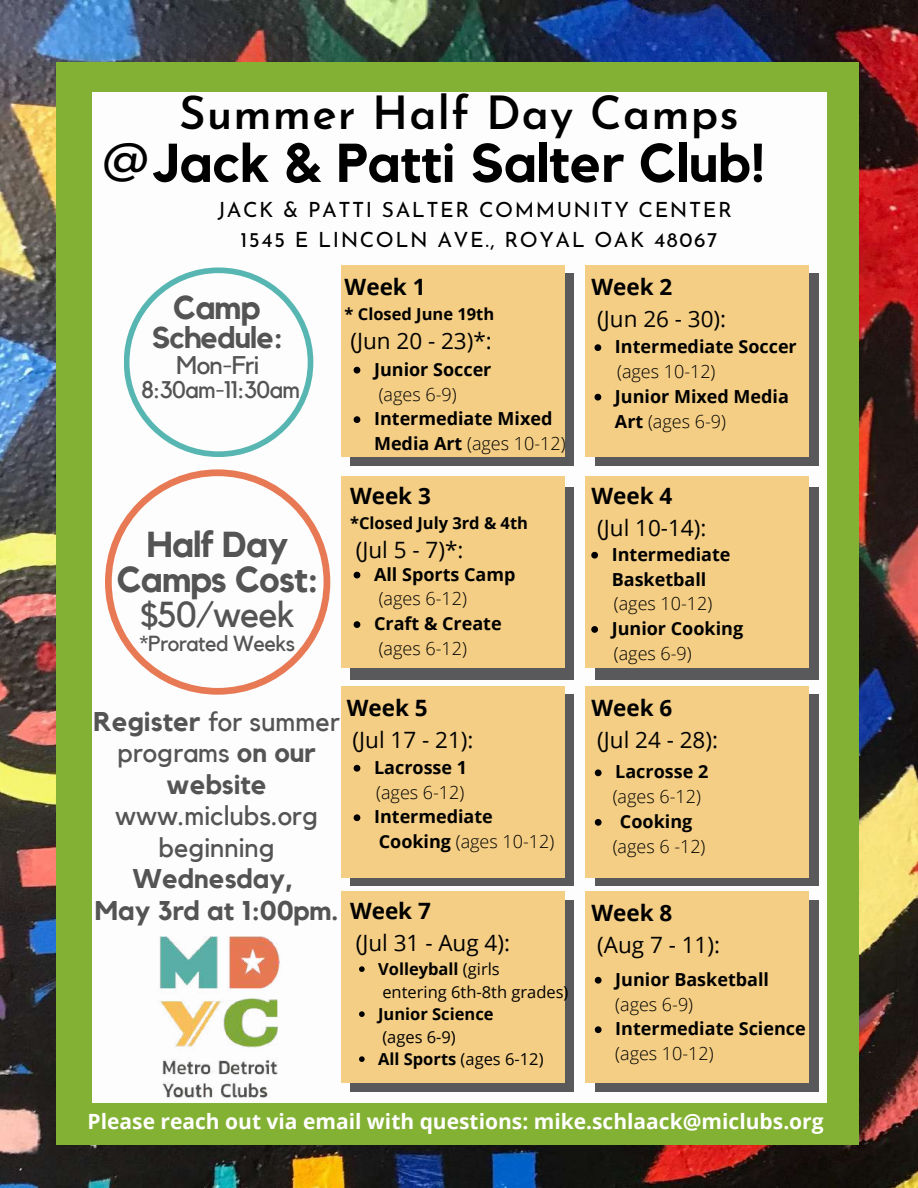
<style>
.page{position:relative;width:918px;height:1188px;background:#fff}
.page>*{position:absolute;margin:0;border:0;box-sizing:border-box;transform-origin:0 0}
.t1{font:700 54px "Kollektif";color:#000}
.t2{font:600 45.6px "Josefin Sans";letter-spacing:.025em;color:#000}
.t3{font:45.3px "Josefin Sans";color:#000}
.t4{font:700 36px/34.8px "Kollektif";letter-spacing:-.025em;color:#545454;text-align:center}
.t5{font:36px "Kollektif";letter-spacing:-.025em;color:#545454}
.t6{font:700 33px "Kollektif";color:#545454}
.t7{font:700 30px "Kollektif";letter-spacing:-.025em;color:#545454}
.t8{font:700 27px/31.5px "Kollektif";color:#545454;text-align:center}
.t9{font:27px/31.5px "Kollektif";color:#545454;text-align:center}
.t10{font:25.5px "Kollektif";letter-spacing:-.025em;color:#545454}
.t11{font:24px "Kollektif";letter-spacing:-.025em;color:#545454}
.t12{font:22.5px "Open Sans";color:#000}
.t13{font:700 22.5px "Open Sans";color:#000}
.t14{font:21.75px "Kollektif";letter-spacing:-.025em;color:#545454}
.t15{font:21px/29.2px "Josefin Sans";letter-spacing:.075em;color:#000;text-align:center}
.t16{font:700 21px "Open Sans";color:#fff}
.t17{font:700 18px/24.8px "Open Sans";color:#000}
.t18{font:300 18px "Open Sans";color:#000}
.t19{font:16.5px/22.5px "Open Sans";color:#000}
.t20{font:700 16.5px "Open Sans";color:#000}
.s1{font-weight:300}
.s2{font-weight:400}
.s3{font-weight:700}
</style>
<div class="page">
<img style="left:0;top:0;width:918px;height:1188px">
<div style="left:56px;top:63px;width:802px;height:1082px;background:#83b134"></div>
<div style="left:92px;top:92px;width:734px;height:1010px;background:#fdfdfd"></div>
<div style="left:350px;top:274px;width:224px;height:191px;background:#59595c"></div>
<div style="left:341px;top:265px;width:224px;height:192px;background:#f4ce84"></div>
<div style="left:595px;top:274px;width:224px;height:191px;background:#59595c"></div>
<div style="left:585px;top:265px;width:224px;height:192px;background:#f4ce84"></div>
<div style="left:350px;top:488px;width:224px;height:191px;background:#59595c"></div>
<div style="left:341px;top:476px;width:224px;height:192px;background:#f4ce84"></div>
<div style="left:595px;top:488px;width:224px;height:191px;background:#59595c"></div>
<div style="left:585px;top:476px;width:224px;height:192px;background:#f4ce84"></div>
<div style="left:350px;top:695px;width:224px;height:191px;background:#59595c"></div>
<div style="left:341px;top:686px;width:224px;height:191px;background:#f4ce84"></div>
<div style="left:595px;top:695px;width:224px;height:191px;background:#59595c"></div>
<div style="left:585px;top:686px;width:224px;height:191px;background:#f4ce84"></div>
<div style="left:350px;top:900px;width:224px;height:191px;background:#59595c"></div>
<div style="left:341px;top:891px;width:224px;height:192px;background:#f4ce84"></div>
<div style="left:595px;top:900px;width:224px;height:191px;background:#59595c"></div>
<div style="left:585px;top:891px;width:224px;height:192px;background:#f4ce84"></div>
<img style="left:159px;top:936px;width:121px;height:162px">
<svg style="left:359px;top:966px;width:6px;height:6px"></svg>
<svg style="left:359px;top:1011px;width:6px;height:6px"></svg>
<svg style="left:359px;top:1056px;width:6px;height:6px"></svg>
<svg style="left:354px;top:367px;width:6px;height:7px"></svg>
<svg style="left:354px;top:416px;width:6px;height:7px"></svg>
<svg style="left:595px;top:344px;width:6px;height:7px"></svg>
<svg style="left:595px;top:394px;width:6px;height:7px"></svg>
<svg style="left:354px;top:572px;width:6px;height:6px"></svg>
<svg style="left:354px;top:621px;width:6px;height:7px"></svg>
<svg style="left:591px;top:552px;width:7px;height:7px"></svg>
<svg style="left:591px;top:626px;width:7px;height:7px"></svg>
<svg style="left:595px;top:769px;width:7px;height:7px"></svg>
<svg style="left:595px;top:819px;width:7px;height:7px"></svg>
<svg style="left:354px;top:765px;width:6px;height:7px"></svg>
<svg style="left:354px;top:814px;width:6px;height:7px"></svg>
<svg style="left:595px;top:977px;width:7px;height:7px"></svg>
<svg style="left:595px;top:1026px;width:7px;height:7px"></svg>
<svg style="left:105px;top:469px;width:225px;height:226px"></svg>
<svg style="left:124px;top:267px;width:189px;height:190px"></svg>
<h2 class="t2" style="left:179px;top:95px;width:561px">Summer Half Day Camps</h2>
<h1 class="t1" style="left:153px;top:138px;width:614px">Jack &amp; Patti Salter Club!</h1>
<p class="t15" style="left:218px;top:198px;width:516px">JACK &amp; PATTI SALTER COMMUNITY CENTER<br>1545 E LINCOLN AVE., ROYAL OAK 48067</p>
<h3 class="t3" style="left:102px;top:138px;width:48px">@</h3>
<h3 class="t6" style="left:173px;top:292px;width:89px">Camp</h3>
<h3 class="t7" style="left:152px;top:324px;width:133px">Schedule:</h3>
<h3 class="t10" style="left:176px;top:353px;width:85px">Mon-Fri</h3>
<h3 class="t11" style="left:141px;top:378px;width:160px">8:30am-11:30am</h3>
<h3 class="t4" style="left:117px;top:528px;width:203px">Half Day<br>Camps Cost:</h3>
<h3 class="t5" style="left:141px;top:597px;width:156px">$50/week</h3>
<p class="t14" style="left:140px;top:634px;width:157px">*Prorated Weeks</p>
<p class="t13" style="left:345px;top:271px;width:82px">Week 1</p>
<p class="t20" style="left:345px;top:302px;width:151px">* Closed June 19th</p>
<p class="t12" style="left:350px;top:325px;width:143px">(Jun 20 - 23)*:</p>
<p class="t17" style="left:374px;top:356px;width:119px">Junior Soccer</p>
<p class="t18" style="left:379px;top:381px;width:79px">(ages 6-9)</p>
<p class="t17" style="left:374px;top:406px;width:193px">Intermediate Mixed<br>Media Art <span class="s1">(ages 10-12)</span></p>
<p class="t13" style="left:350px;top:480px;width:82px">Week 3</p>
<p class="t20" style="left:350px;top:512px;width:180px">*Closed July 3rd &amp; 4th</p>
<p class="t12" style="left:356px;top:534px;width:109px">(Jul 5 - 7)*:</p>
<p class="t17" style="left:374px;top:561px;width:143px">All Sports Camp</p>
<p class="t18" style="left:379px;top:586px;width:90px">(ages 6-12)</p>
<p class="t17" style="left:374px;top:611px;width:129px">Craft &amp; Create</p>
<p class="t18" style="left:379px;top:636px;width:90px">(ages 6-12)</p>
<p class="t13" style="left:347px;top:692px;width:82px">Week 5</p>
<p class="t12" style="left:353px;top:724px;width:122px">(Jul 17 - 21):</p>
<h3 class="t8" style="left:93px;top:707px;width:248px">Register <span class="s2">for summer programs</span> on our website</h3>
<h3 class="t9" style="left:115px;top:801px;width:205px">www.miclubs.org beginning</h3>
<h3 class="t8" style="left:95px;top:864px;width:245px">Wednesday,<br>May 3rd at 1:00pm.</h3>
<p class="t17" style="left:374px;top:755px;width:95px">Lacrosse 1</p>
<p class="t17" style="left:374px;top:804px;width:182px">Intermediate<br>Cooking <span class="s1">(ages 10-12)</span></p>
<p class="t18" style="left:376px;top:779px;width:90px">(ages 6-12)</p>
<p class="t13" style="left:350px;top:895px;width:82px">Week 7</p>
<p class="t12" style="left:356px;top:927px;width:156px">(Jul 31 - Aug 4):</p>
<p class="t19" style="left:378px;top:958px;width:192px"><span class="s3">Volleyball</span> (girls<br>entering 6th-8th grades)</p>
<p class="t20" style="left:378px;top:1003px;width:117px">Junior Science</p>
<p class="t19" style="left:378px;top:1025px;width:167px">(ages 6-9)<br><span class="s3">All Sports</span> (ages 6-12)</p>
<p class="t13" style="left:591px;top:271px;width:82px">Week 2</p>
<p class="t12" style="left:597px;top:303px;width:130px">(Jun 26 - 30):</p>
<p class="t17" style="left:615px;top:334px;width:183px">Intermediate Soccer</p>
<p class="t17" style="left:615px;top:383px;width:175px">Junior Mixed Media<br>Art <span class="s1">(ages 6-9)</span></p>
<p class="t18" style="left:617px;top:359px;width:100px">(ages 10-12)</p>
<p class="t13" style="left:591px;top:480px;width:82px">Week 4</p>
<p class="t12" style="left:597px;top:512px;width:111px">(Jul 10-14):</p>
<p class="t17" style="left:612px;top:541px;width:120px">Intermediate<br>Basketball</p>
<p class="t17" style="left:612px;top:616px;width:133px">Junior Cooking</p>
<p class="t18" style="left:614px;top:591px;width:100px">(ages 10-12)</p>
<p class="t18" style="left:614px;top:641px;width:79px">(ages 6-9)</p>
<p class="t13" style="left:591px;top:692px;width:82px">Week 6</p>
<p class="t12" style="left:597px;top:724px;width:122px">(Jul 24 - 28):</p>
<p class="t17" style="left:615px;top:759px;width:95px">Lacrosse 2</p>
<p class="t17" style="left:620px;top:809px;width:74px">Cooking</p>
<p class="t18" style="left:613px;top:784px;width:90px">(ages 6-12)</p>
<p class="t18" style="left:613px;top:833px;width:94px">(ages 6 -12)</p>
<p class="t13" style="left:591px;top:897px;width:82px">Week 8</p>
<p class="t12" style="left:597px;top:929px;width:124px">(Aug 7 - 11):</p>
<p class="t17" style="left:615px;top:967px;width:155px">Junior Basketball</p>
<p class="t18" style="left:615px;top:991px;width:79px">(ages 6-9)</p>
<p class="t17" style="left:615px;top:1016px;width:192px">Intermediate Science</p>
<p class="t18" style="left:615px;top:1041px;width:100px">(ages 10-12)</p>
<p class="t16" style="left:88px;top:1106px;width:738px">Please reach out via email with questions: mike.schlaack@miclubs.org</p>
</div>
